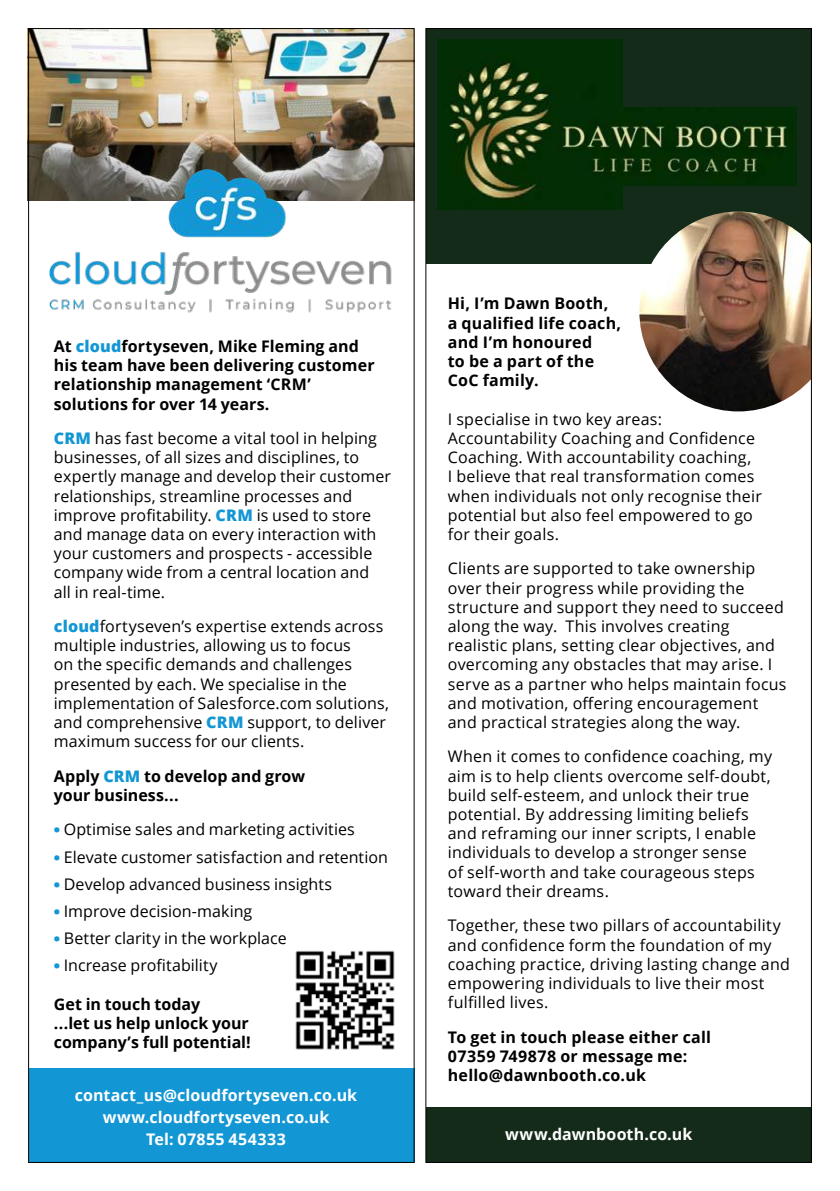
<style>
.page{position:relative;width:840px;height:1191px;background:#fff}
.page>*{position:absolute;margin:0;border:0;box-sizing:border-box;transform-origin:0 0}
.t1{font:16px/19.2px "Open Sans";letter-spacing:.015em;color:#000}
.t2{font:700 16px/19.2px "Open Sans";letter-spacing:.005em;color:#000}
.t3{font:700 16px/22px "Open Sans";letter-spacing:.01em;color:#fff;text-align:center}
.s1{font-weight:800;color:#1396d4}
.s2{font-weight:800;font-size:14.4px;color:#1396d4}
</style>
<div class="page">
<div style="left:425px;top:1107px;width:386px;height:55px;background:#152b19"></div>
<div style="left:29px;top:1068px;width:385px;height:94px;background:#1396d4"></div>
<img style="left:30px;top:30px;width:382px;height:170px">
<img style="left:50px;top:170px;width:344px;height:143px">
<img style="left:295px;top:950px;width:100px;height:100px">
<div style="left:425px;top:28px;width:386px;height:236px;background:#152b19"></div>
<img style="left:437px;top:40px;width:184px;height:170px">
<img style="left:556px;top:108px;width:239px;height:78px">
<img style="left:639px;top:211px;width:170px;height:200px">
<p class="t2" style="left:54px;top:336px;width:322px">At <span class="s1">cloud</span>fortyseven, Mike Fleming and his team have been delivering customer relationship management ‘CRM’ solutions for over 14 years.</p>
<p class="t1" style="left:54px;top:428px;width:338px"><span class="s1">CRM</span> has fast become a vital tool in helping businesses, of all sizes and disciplines, to expertly manage and develop their customer relationships, streamline processes and improve profitability. <span class="s1">CRM</span> is used to store and manage data on every interaction with your customers and prospects - accessible company wide from a central location and<br>all in real-time.</p>
<p class="t1" style="left:54px;top:616px;width:336px"><span class="s1">cloud</span>fortyseven’s expertise extends across multiple industries, allowing us to focus<br>on the specific demands and challenges presented by each. We specialise in the implementation of Salesforce.com solutions, and comprehensive <span class="s1">CRM</span> support, to deliver maximum success for our clients.</p>
<p class="t2" style="left:54px;top:766px;width:253px">Apply <span class="s1">CRM</span> to develop and grow your business...</p>
<p class="t1" style="left:54px;top:819px;width:302px"><span class="s2">•</span> Optimise sales and marketing activities</p>
<p class="t1" style="left:54px;top:846px;width:335px"><span class="s2">•</span> Elevate customer satisfaction and retention</p>
<p class="t1" style="left:54px;top:874px;width:279px"><span class="s2">•</span> Develop advanced business insights</p>
<p class="t1" style="left:54px;top:901px;width:200px"><span class="s2">•</span> Improve decision-making</p>
<p class="t1" style="left:54px;top:928px;width:234px"><span class="s2">•</span> Better clarity in the workplace</p>
<p class="t1" style="left:54px;top:955px;width:165px"><span class="s2">•</span> Increase profitability</p>
<p class="t2" style="left:54px;top:994px;width:198px">Get in touch today<br>...let us help unlock your company’s full potential!</p>
<p class="t3" style="left:75px;top:1084px;width:284px">contact_us@cloudfortyseven.co.uk www.cloudfortyseven.co.uk<br>Tel: 07855 454333</p>
<p class="t2" style="left:447px;top:294px;width:175px">Hi, I’m Dawn Booth, a qualified life coach, and I’m honoured<br>to be a part of the<br>CoC family.</p>
<p class="t1" style="left:447px;top:409px;width:315px">I specialise in two key areas:<br>Accountability Coaching and Confidence Coaching. With accountability coaching,<br>I believe that real transformation comes when individuals not only recognise their potential but also feel empowered to go for their goals.</p>
<p class="t1" style="left:447px;top:558px;width:340px">Clients are supported to take ownership over their progress while providing the structure and support they need to succeed along the way. This involves creating realistic plans, setting clear objectives, and overcoming any obstacles that may arise. I serve as a partner who helps maintain focus and motivation, offering encouragement and practical strategies along the way.</p>
<p class="t1" style="left:447px;top:746px;width:325px">When it comes to confidence coaching, my aim is to help clients overcome self-doubt, build self-esteem, and unlock their true potential. By addressing limiting beliefs and reframing our inner scripts, I enable individuals to develop a stronger sense<br>of self-worth and take courageous steps toward their dreams.</p>
<p class="t1" style="left:447px;top:915px;width:343px">Together, these two pillars of accountability and confidence form the foundation of my coaching practice, driving lasting change and empowering individuals to live their most fulfilled lives.</p>
<p class="t2" style="left:447px;top:1026px;width:264px">To get in touch please either call<br>07359 749878 or message me: hello@dawnbooth.co.uk</p>
<p class="t3" style="left:505px;top:1122px;width:188px">www.dawnbooth.co.uk</p>
</div>
